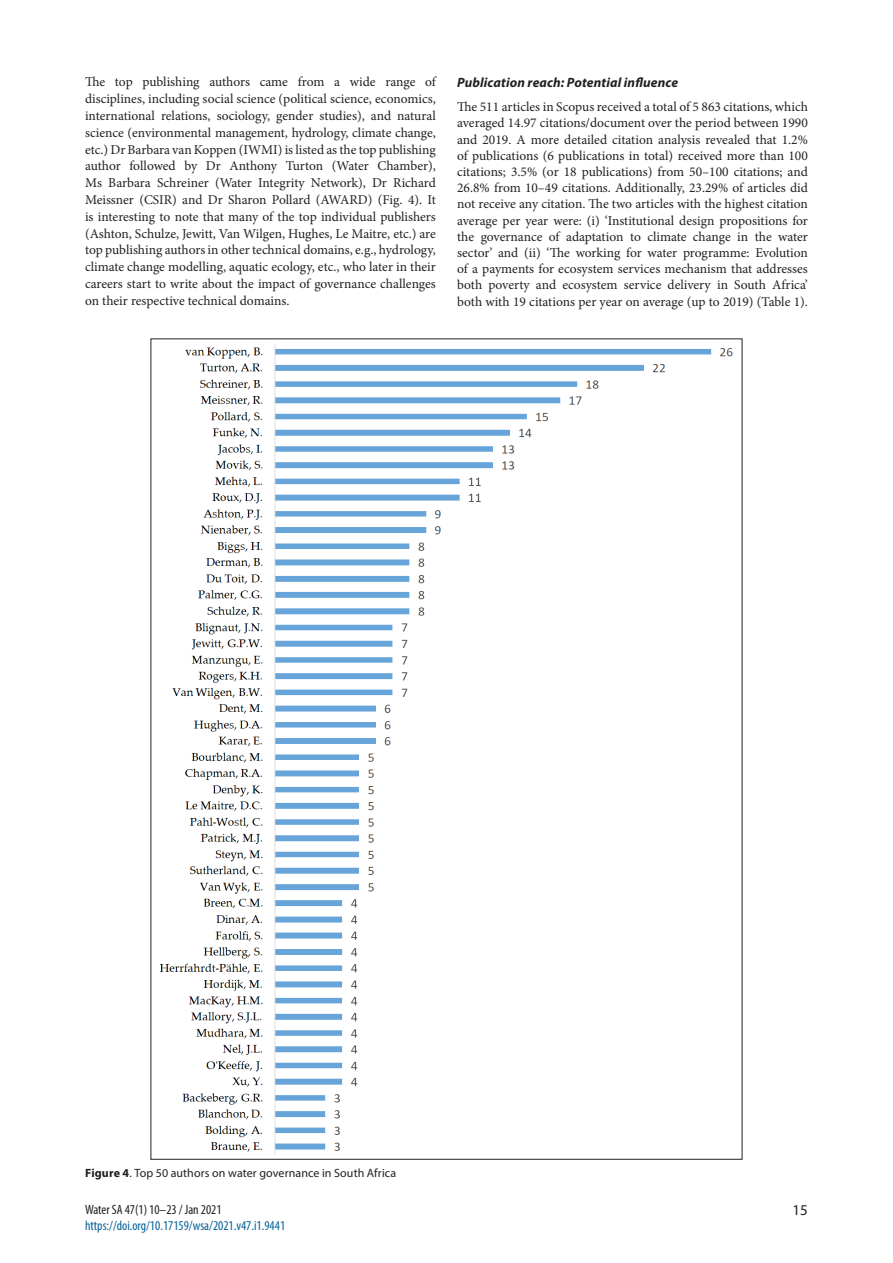
<style>
.page{position:relative;width:893px;height:1263px;background:#fff}
.page>*{position:absolute;margin:0;border:0;box-sizing:border-box;transform-origin:0 0}
.t1{font:15px "Myriad Pro";color:#231f20}
.Paragraph_Text{font:13.5px/16.8px "Minion Pro";color:#231f20;text-align:justify}
.t2{font:condensed 13.5px "Myriad Pro";color:#056199}
.t3{font:italic 700 13.5px "Myriad Pro";letter-spacing:.01em;color:#231f20}
.t4{font:condensed 13.5px "Myriad Pro";color:#231f20}
.t5{font:12px "Myriad Pro";letter-spacing:.01em;color:#231f20}
.s1{font-weight:700}
</style>
<div class="page">
<img style="left:159px;top:344px;width:574px;height:810px">
<p class="Paragraph_Text" style="left:85px;top:74px;width:352px">The top publishing authors came from a wide range of disciplines, including social science (political science, economics, international relations, sociology, gender studies), and natural science (environmental management, hydrology, climate change, etc.) Dr Barbara van Koppen (IWMI) is listed as the top publishing author followed by Dr Anthony Turton (Water Chamber), Ms Barbara Schreiner (Water Integrity Network), Dr Richard Meissner (CSIR) and Dr Sharon Pollard (AWARD) (Fig. 4). It is interesting to note that many of the top individual publishers (Ashton, Schulze, Jewitt, Van Wilgen, Hughes, Le Maitre, etc.) are top publishing authors in other technical domains, e.g., hydrology, climate change modelling, aquatic ecology, etc., who later in their careers start to write about the impact of governance challenges on their respective technical domains.</p>
<h3 class="t3" style="left:457px;top:73px;width:223px">Publication reach: Potential influence</h3>
<p class="Paragraph_Text" style="left:457px;top:99px;width:352px;line-height:16.2px">The 511 articles in Scopus received a total of 5 863 citations, which averaged 14.97 citations/document over the period between 1990 and 2019. A more detailed citation analysis revealed that 1.2% of publications (6 publications in total) received more than 100 citations; 3.5% (or 18 publications) from 50–100 citations; and 26.8% from 10–49 citations. Additionally, 23.29% of articles did not receive any citation. The two articles with the highest citation average per year were: (i) ‘Institutional design propositions for the governance of adaptation to climate change in the water sector’ and (ii) ‘The working for water programme: Evolution of a payments for ecosystem services mechanism that addresses both poverty and ecosystem service delivery in South Africa’ both with 19 citations per year on average (up to 2019) (Table 1).</p>
<p class="t5" style="left:85px;top:1165px;width:313px"><span class="s1">Figure 4</span>. Top 50 authors on water governance in South Africa</p>
<p class="t4" style="left:85px;top:1201px;width:138px">Water SA 47(1) 10–23 / Jan 2021</p>
<p class="t1" style="left:792px;top:1200px;width:17px">15</p>
<p class="t2" style="left:85px;top:1217px;width:202px">https://doi.org/10.17159/wsa/2021.v47.i1.9441</p>
</div>
